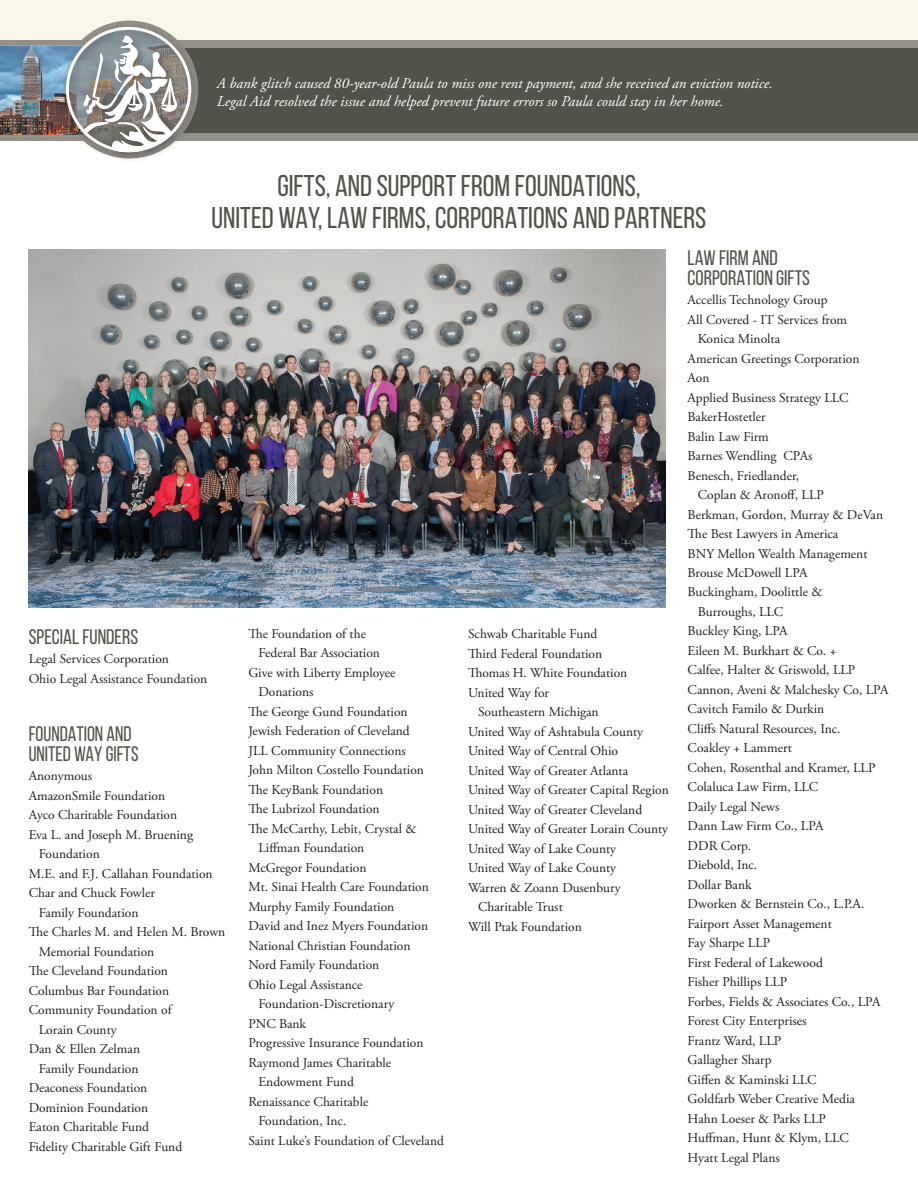
<style>
.page{position:relative;width:918px;height:1188px;background:#fff}
.page>*{position:absolute;margin:0;border:0;box-sizing:border-box;transform-origin:0 0}
.t1{font:30px "Bebas Neue";color:#515249}
.t2{font:21px/19.5px "Bebas Neue";color:#515249}
.t3{font:italic 15px/18px "Adobe Garamond Pro";color:#fff}
.t4{font:13.5px/19.5px "Adobe Garamond Pro";color:#231f20}
</style>
<div class="page">
<div style="left:0;top:0;width:918px;height:102px;background:#f9f6ea"></div>
<div style="left:145px;top:46px;width:773px;height:91px;background:#515249"></div>
<div style="left:0;top:133px;width:918px;height:7px;background:#939089"></div>
<div style="left:0;top:40px;width:918px;height:7px;background:#939089"></div>
<img style="left:29px;top:250px;width:636px;height:358px">
<div style="left:60px;top:21px;width:141px;height:141px;background:#231f20;opacity:.45"></div>
<img style="left:0;top:27px;width:191px;height:125px">
<p class="t3" style="left:217px;top:74px;width:558px">A bank glitch caused 80-year-old Paula to miss one rent payment, and she received an eviction notice.<br>Legal Aid resolved the issue and helped prevent future errors so Paula could stay in her home.</p>
<h1 class="t1" style="left:277px;top:170px;width:112px">GIFTS, AND SUPPORT</h1>
<h1 class="t1" style="left:461px;top:170px;width:13px">FROM</h1>
<h1 class="t1" style="left:515px;top:170px;width:12px">FOUNDATION</h1>
<h1 class="t1" style="left:625px;top:170px;width:17px">S,</h1>
<h1 class="t1" style="left:212px;top:201px;width:12px">UNITED</h1>
<h1 class="t1" style="left:278px;top:201px;width:169px">WAY, LAW FIRMS, CORPORATION</h1>
<h1 class="t1" style="left:557px;top:201px;width:70px">S AND PARTNER</h1>
<h1 class="t1" style="left:695px;top:201px;width:13px">S</h1>
<h2 class="t2" style="left:29px;top:627px;width:9px">SPECIAL</h2>
<h2 class="t2" style="left:82px;top:627px;width:17px">FUNDER</h2>
<h2 class="t2" style="left:130px;top:627px;width:9px">S</h2>
<p class="t4" style="left:29px;top:650px;width:180px">Legal Services Corporation<br>Ohio Legal Assistance Foundation</p>
<h2 class="t2" style="left:29px;top:724px;width:16px">FOUNDATION</h2>
<h2 class="t2" style="left:106px;top:724px;width:9px">AND</h2>
<h2 class="t2" style="left:29px;top:744px;width:16px">UNITED</h2>
<h2 class="t2" style="left:74px;top:744px;width:66px">WAY GIFTS</h2>
<p class="t4" style="left:29px;top:767px;width:65px">Anonymous</p>
<p class="t4" style="left:29px;top:786px;width:138px">AmazonSmile Foundation</p>
<p class="t4" style="left:29px;top:806px;width:150px">Ayco Charitable Foundation</p>
<p class="t4" style="left:29px;top:825px;width:166px">Eva L. and Joseph M. Bruening</p>
<p class="t4" style="left:39px;top:845px;width:62px">Foundation</p>
<p class="t4" style="left:29px;top:864px;width:186px">M.E. and F.J. Callahan Foundation</p>
<p class="t4" style="left:29px;top:884px;width:128px">Char and Chuck Fowler</p>
<p class="t4" style="left:39px;top:903px;width:101px">Family Foundation</p>
<p class="t4" style="left:29px;top:923px;width:198px">The Charles M. and Helen M. Brown</p>
<p class="t4" style="left:39px;top:942px;width:117px">Memorial Foundation</p>
<p class="t4" style="left:29px;top:962px;width:141px">The Cleveland Foundation</p>
<p class="t4" style="left:29px;top:981px;width:142px">Columbus Bar Foundation</p>
<p class="t4" style="left:29px;top:1001px;width:146px">Community Foundation of</p>
<p class="t4" style="left:39px;top:1020px;width:80px">Lorain County</p>
<p class="t4" style="left:29px;top:1040px;width:113px">Dan &amp; Ellen Zelman</p>
<p class="t4" style="left:39px;top:1059px;width:101px">Family Foundation</p>
<p class="t4" style="left:29px;top:1079px;width:120px">Deaconess Foundation</p>
<p class="t4" style="left:29px;top:1098px;width:121px">Dominion Foundation</p>
<p class="t4" style="left:29px;top:1118px;width:122px">Eaton Charitable Fund</p>
<p class="t4" style="left:29px;top:1137px;width:155px">Fidelity Charitable Gift Fund</p>
<p class="t4" style="left:248px;top:624px;width:119px">The Foundation of the</p>
<p class="t4" style="left:258px;top:644px;width:123px">Federal Bar Association</p>
<p class="t4" style="left:248px;top:663px;width:149px">Give with Liberty Employee</p>
<p class="t4" style="left:258px;top:683px;width:57px">Donations</p>
<p class="t4" style="left:248px;top:702px;width:161px">The George Gund Foundation</p>
<p class="t4" style="left:248px;top:722px;width:163px">Jewish Federation of Cleveland</p>
<p class="t4" style="left:248px;top:741px;width:159px">JLL Community Connections</p>
<p class="t4" style="left:248px;top:761px;width:177px">John Milton Costello Foundation</p>
<p class="t4" style="left:248px;top:780px;width:136px">The KeyBank Foundation</p>
<p class="t4" style="left:248px;top:800px;width:133px">The Lubrizol Foundation</p>
<p class="t4" style="left:248px;top:819px;width:170px">The McCarthy, Lebit, Crystal &amp;</p>
<p class="t4" style="left:258px;top:839px;width:107px">Liffman Foundation</p>
<p class="t4" style="left:248px;top:858px;width:120px">McGregor Foundation</p>
<p class="t4" style="left:248px;top:878px;width:182px">Mt. Sinai Health Care Foundation</p>
<p class="t4" style="left:248px;top:897px;width:148px">Murphy Family Foundation</p>
<p class="t4" style="left:248px;top:917px;width:181px">David and Inez Myers Foundation</p>
<p class="t4" style="left:248px;top:936px;width:164px">National Christian Foundation</p>
<p class="t4" style="left:248px;top:956px;width:132px">Nord Family Foundation</p>
<p class="t4" style="left:248px;top:975px;width:116px">Ohio Legal Assistance</p>
<p class="t4" style="left:258px;top:995px;width:138px">Foundation-Discretionary</p>
<p class="t4" style="left:248px;top:1014px;width:59px">PNC Bank</p>
<p class="t4" style="left:248px;top:1033px;width:177px">Progressive Insurance Foundation</p>
<p class="t4" style="left:248px;top:1053px;width:144px">Raymond James Charitable</p>
<p class="t4" style="left:258px;top:1072px;width:97px">Endowment Fund</p>
<p class="t4" style="left:248px;top:1092px;width:122px">Renaissance Charitable</p>
<p class="t4" style="left:258px;top:1111px;width:89px">Foundation, Inc.</p>
<p class="t4" style="left:248px;top:1131px;width:197px">Saint Luke’s Foundation of Cleveland</p>
<p class="t4" style="left:468px;top:625px;width:131px">Schwab Charitable Fund</p>
<p class="t4" style="left:468px;top:644px;width:136px">Third Federal Foundation</p>
<p class="t4" style="left:468px;top:664px;width:161px">Thomas H. White Foundation</p>
<p class="t4" style="left:468px;top:683px;width:83px">United Way for</p>
<p class="t4" style="left:478px;top:703px;width:122px">Southeastern Michigan</p>
<p class="t4" style="left:468px;top:722px;width:177px">United Way of Ashtabula County</p>
<p class="t4" style="left:468px;top:742px;width:152px">United Way of Central Ohio</p>
<p class="t4" style="left:468px;top:761px;width:162px">United Way of Greater Atlanta</p>
<p class="t4" style="left:468px;top:781px;width:202px">United Way of Greater Capital Region</p>
<p class="t4" style="left:468px;top:800px;width:176px">United Way of Greater Cleveland</p>
<p class="t4" style="left:468px;top:820px;width:202px">United Way of Greater Lorain County</p>
<p class="t4" style="left:468px;top:839px;width:150px">United Way of Lake County</p>
<p class="t4" style="left:468px;top:859px;width:150px">United Way of Lake County</p>
<p class="t4" style="left:468px;top:878px;width:155px">Warren &amp; Zoann Dusenbury</p>
<p class="t4" style="left:478px;top:898px;width:86px">Charitable Trust</p>
<p class="t4" style="left:468px;top:917px;width:115px">Will Ptak Foundation</p>
<h2 class="t2" style="left:688px;top:248px;width:74px">LAW FIRM AND<br>CORPORATION</h2>
<h2 class="t2" style="left:776px;top:267px;width:35px">GIFTS</h2>
<p class="t4" style="left:688px;top:291px;width:141px">Accellis Technology Group</p>
<p class="t4" style="left:688px;top:310px;width:161px">All Covered - IT Services from</p>
<p class="t4" style="left:698px;top:330px;width:84px">Konica Minolta</p>
<p class="t4" style="left:688px;top:349px;width:173px">American Greetings Corporation</p>
<p class="t4" style="left:688px;top:369px;width:23px">Aon</p>
<p class="t4" style="left:688px;top:388px;width:146px">Applied Business Strategy LLC</p>
<p class="t4" style="left:688px;top:407px;width:80px">BakerHostetler</p>
<p class="t4" style="left:688px;top:427px;width:83px">Balin Law Firm</p>
<p class="t4" style="left:688px;top:446px;width:126px">Barnes Wendling CPAs</p>
<p class="t4" style="left:688px;top:466px;width:113px">Benesch, Friedlander,</p>
<p class="t4" style="left:698px;top:485px;width:128px">Coplan &amp; Aronoff, LLP</p>
<p class="t4" style="left:688px;top:505px;width:197px">Berkman, Gordon, Murray &amp; DeVan</p>
<p class="t4" style="left:688px;top:524px;width:152px">The Best Lawyers in America</p>
<p class="t4" style="left:688px;top:544px;width:181px">BNY Mellon Wealth Management</p>
<p class="t4" style="left:688px;top:563px;width:122px">Brouse McDowell LPA</p>
<p class="t4" style="left:688px;top:583px;width:136px">Buckingham, Doolittle &amp;</p>
<p class="t4" style="left:698px;top:602px;width:71px">Burroughs, LLC</p>
<p class="t4" style="left:688px;top:622px;width:101px">Buckley King, LPA</p>
<p class="t4" style="left:688px;top:641px;width:150px">Eileen M. Burkhart &amp; Co. +</p>
<p class="t4" style="left:688px;top:661px;width:169px">Calfee, Halter &amp; Griswold, LLP</p>
<p class="t4" style="left:688px;top:680px;width:202px">Cannon, Aveni &amp; Malchesky Co, LPA</p>
<p class="t4" style="left:688px;top:700px;width:138px">Cavitch Familo &amp; Durkin</p>
<p class="t4" style="left:688px;top:719px;width:155px">Cliffs Natural Resources, Inc.</p>
<p class="t4" style="left:688px;top:739px;width:106px">Coakley + Lammert</p>
<p class="t4" style="left:688px;top:758px;width:189px">Cohen, Rosenthal and Kramer, LLP</p>
<p class="t4" style="left:688px;top:778px;width:116px">Colaluca Law Firm, LLC</p>
<p class="t4" style="left:688px;top:797px;width:93px">Daily Legal News</p>
<p class="t4" style="left:688px;top:817px;width:138px">Dann Law Firm Co., LPA</p>
<p class="t4" style="left:688px;top:836px;width:65px">DDR Corp.</p>
<p class="t4" style="left:688px;top:856px;width:71px">Diebold, Inc.</p>
<p class="t4" style="left:688px;top:875px;width:65px">Dollar Bank</p>
<p class="t4" style="left:688px;top:895px;width:178px">Dworken &amp; Bernstein Co., L.P.A.</p>
<p class="t4" style="left:688px;top:914px;width:146px">Fairport Asset Management</p>
<p class="t4" style="left:688px;top:934px;width:84px">Fay Sharpe LLP</p>
<p class="t4" style="left:688px;top:953px;width:137px">First Federal of Lakewood</p>
<p class="t4" style="left:688px;top:973px;width:101px">Fisher Phillips LLP</p>
<p class="t4" style="left:688px;top:992px;width:194px">Forbes, Fields &amp; Associates Co., LPA</p>
<p class="t4" style="left:688px;top:1012px;width:120px">Forest City Enterprises</p>
<p class="t4" style="left:688px;top:1031px;width:95px">Frantz Ward, LLP</p>
<p class="t4" style="left:688px;top:1051px;width:85px">Gallagher Sharp</p>
<p class="t4" style="left:688px;top:1070px;width:114px">Giffen &amp; Kaminski LLC</p>
<p class="t4" style="left:688px;top:1090px;width:169px">Goldfarb Weber Creative Media</p>
<p class="t4" style="left:688px;top:1109px;width:140px">Hahn Loeser &amp; Parks LLP</p>
<p class="t4" style="left:688px;top:1129px;width:146px">Huffman, Hunt &amp; Klym, LLC</p>
<p class="t4" style="left:688px;top:1148px;width:94px">Hyatt Legal Plans</p>
</div>
